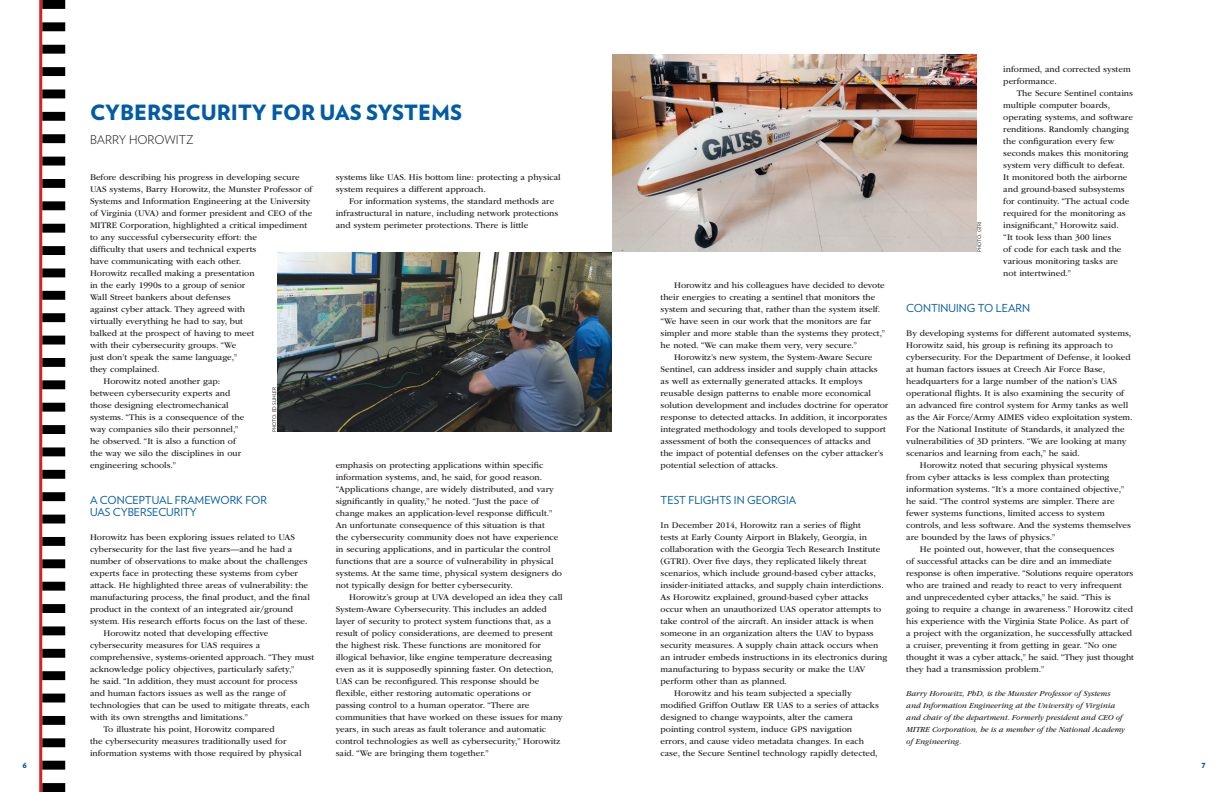
<style>
.page{position:relative;width:1224px;height:792px;background:#fff}
.page>*{position:absolute;margin:0;border:0;box-sizing:border-box;transform-origin:0 0}
.headline{font:900 21px "Verlag";color:#015ba5}
.Speaker{font:300 12px "Verlag";color:#231f20}
.subhead{font:11px/12px "Verlag";color:#015ba5}
.text_indent{font:9px/12px "ITC Garamond MM 405 625";color:#231f20}
.Text_1st{font:9px/12px "ITC Garamond MM 405 625";color:#231f20}
.text_bio{font:8px/12px "ITC Garamond MM It 405 625";color:#231f20}
.t1{font:900 7px "Verlag";color:#015ba5}
.photo_credit{font:5px "Verlag";color:#231f20}
</style>
<div class="page">
<svg style="left:42px;top:0;width:23px;height:792px"></svg>
<hr style="left:39px;top:0;width:3px;height:792px;background:#d1232a">
<img style="left:612px;top:54px;width:364px;height:198px">
<img style="left:277px;top:252px;width:335px;height:180px">
<p class="headline" style="left:90px;top:95px;width:374px">CYBERSECURITY FOR UAS SYSTEMS</p>
<p class="Speaker" style="left:90px;top:131px;width:105px">BARRY HOROWITZ</p>
<p class="Text_1st" style="left:90px;top:171px;width:224px">Before describing his progress in developing secure UAS systems, Barry Horowitz, the Munster Professor of Systems and Information Engineering at the University of Virginia (UVA) and former president and CEO of the MITRE Corporation, highlighted a critical impediment to any successful cybersecurity effort: the<br>difficulty that users and technical experts<br>have communicating with each other.<br>Horowitz recalled making a presentation<br>in the early 1990s to a group of senior<br>Wall Street bankers about defenses<br>against cyber attack. They agreed with<br>virtually everything he had to say, but<br>balked at the prospect of having to meet<br>with their cybersecurity groups. “We<br>just don’t speak the same language,”<br>they complained.</p>
<p class="text_indent" style="left:90px;top:375px;width:156px;text-indent:14px">Horowitz noted another gap: between cybersecurity experts and those designing electromechanical systems. “This is a consequence of the way companies silo their personnel,” he observed. “It is also a function of the way we silo the disciplines in our engineering schools.”</p>
<p class="subhead" style="left:90px;top:493px;width:179px">A CONCEPTUAL FRAMEWORK FOR<br>UAS CYBERSECURITY</p>
<p class="Text_1st" style="left:90px;top:531px;width:221px">Horowitz has been exploring issues related to UAS cybersecurity for the last five years—and he had a number of observations to make about the challenges experts face in protecting these systems from cyber attack. He highlighted three areas of vulnerability: the manufacturing process, the final product, and the final product in the context of an integrated air/ground system. His research efforts focus on the last of these.</p>
<p class="text_indent" style="left:90px;top:627px;width:226px;text-indent:14px">Horowitz noted that developing effective cybersecurity measures for UAS requires a comprehensive, systems-oriented approach. “They must acknowledge policy objectives, particularly safety,”<br>he said. “In addition, they must account for process and human factors issues as well as the range of technologies that can be used to mitigate threats, each with its own strengths and limitations.”</p>
<p class="text_indent" style="left:90px;top:723px;width:213px;text-indent:14px">To illustrate his point, Horowitz compared<br>the cybersecurity measures traditionally used for information systems with those required by physical</p>
<p class="text_indent" style="left:336px;top:171px;width:227px">systems like UAS. His bottom line: protecting a physical system requires a different approach.</p>
<p class="text_indent" style="left:336px;top:195px;width:224px;text-indent:14px">For information systems, the standard methods are infrastructural in nature, including network protections and system perimeter protections. There is little</p>
<p class="photo_credit" style="left:271px;top:432px;width:47px;rotate:-90deg">PHOTO: ED SUHLER</p>
<p class="text_indent" style="left:336px;top:459px;width:228px">emphasis on protecting applications within specific information systems, and, he said, for good reason. “Applications change, are widely distributed, and vary significantly in quality,” he noted. “Just the pace of change makes an application-level response difficult.” An unfortunate consequence of this situation is that<br>the cybersecurity community does not have experience in securing applications, and in particular the control functions that are a source of vulnerability in physical systems. At the same time, physical system designers do not typically design for better cybersecurity.</p>
<p class="text_indent" style="left:336px;top:591px;width:229px;text-indent:14px">Horowitz’s group at UVA developed an idea they call System-Aware Cybersecurity. This includes an added layer of security to protect system functions that, as a result of policy considerations, are deemed to present the highest risk. These functions are monitored for illogical behavior, like engine temperature decreasing even as it is supposedly spinning faster. On detection, UAS can be reconfigured. This response should be flexible, either restoring automatic operations or passing control to a human operator. “There are communities that have worked on these issues for many years, in such areas as fault tolerance and automatic control technologies as well as cybersecurity,” Horowitz said. “We are bringing them together.”</p>
<p class="text_indent" style="left:661px;top:279px;width:226px;text-indent:14px">Horowitz and his colleagues have decided to devote their energies to creating a sentinel that monitors the system and securing that, rather than the system itself. “We have seen in our work that the monitors are far simpler and more stable than the systems they protect,” he noted. “We can make them very, very secure.”</p>
<p class="text_indent" style="left:661px;top:351px;width:229px;text-indent:14px">Horowitz’s new system, the System-Aware Secure Sentinel, can address insider and supply chain attacks as well as externally generated attacks. It employs reusable design patterns to enable more economical solution development and includes doctrine for operator response to detected attacks. In addition, it incorporates integrated methodology and tools developed to support assessment of both the consequences of attacks and<br>the impact of potential defenses on the cyber attacker’s potential selection of attacks.</p>
<p class="subhead" style="left:661px;top:493px;width:137px">TEST FLIGHTS IN GEORGIA</p>
<p class="Text_1st" style="left:661px;top:519px;width:228px">In December 2014, Horowitz ran a series of flight<br>tests at Early County Airport in Blakely, Georgia, in collaboration with the Georgia Tech Research Institute (GTRI). Over five days, they replicated likely threat scenarios, which include ground-based cyber attacks, insider-initiated attacks, and supply chain interdictions.<br>As Horowitz explained, ground-based cyber attacks occur when an unauthorized UAS operator attempts to take control of the aircraft. An insider attack is when someone in an organization alters the UAV to bypass security measures. A supply chain attack occurs when an intruder embeds instructions in its electronics during manufacturing to bypass security or make the UAV perform other than as planned.</p>
<p class="text_indent" style="left:661px;top:687px;width:220px;text-indent:14px">Horowitz and his team subjected a specially modified Griffon Outlaw ER UAS to a series of attacks designed to change waypoints, alter the camera pointing control system, induce GPS navigation errors, and cause video metadata changes. In each case, the Secure Sentinel technology rapidly detected,</p>
<p class="text_indent" style="left:1003px;top:63px;width:129px">informed, and corrected system performance.</p>
<p class="text_indent" style="left:1003px;top:87px;width:131px;text-indent:14px">The Secure Sentinel contains multiple computer boards, operating systems, and software renditions. Randomly changing the configuration every few seconds makes this monitoring system very difficult to defeat.<br>It monitored both the airborne and ground-based subsystems for continuity. “The actual code required for the monitoring as insignificant,” Horowitz said.<br>“It took less than 300 lines<br>of code for each task and the various monitoring tasks are not intertwined.”</p>
<p class="subhead" style="left:906px;top:301px;width:125px">CONTINUING TO LEARN</p>
<p class="Text_1st" style="left:906px;top:327px;width:228px">By developing systems for different automated systems, Horowitz said, his group is refining its approach to cybersecurity. For the Department of Defense, it looked at human factors issues at Creech Air Force Base, headquarters for a large number of the nation’s UAS operational flights. It is also examining the security of an advanced fire control system for Army tanks as well as the Air Force/Army AIMES video exploitation system.<br>For the National Institute of Standards, it analyzed the vulnerabilities of 3D printers. “We are looking at many scenarios and learning from each,” he said.</p>
<p class="text_indent" style="left:906px;top:459px;width:226px;text-indent:14px">Horowitz noted that securing physical systems<br>from cyber attacks is less complex than protecting information systems. “It’s a more contained objective,” he said. “The control systems are simpler. There are fewer systems functions, limited access to system controls, and less software. And the systems themselves are bounded by the laws of physics.”</p>
<p class="text_indent" style="left:906px;top:543px;width:229px;text-indent:14px">He pointed out, however, that the consequences<br>of successful attacks can be dire and an immediate response is often imperative. “Solutions require operators who are trained and ready to react to very infrequent and unprecedented cyber attacks,” he said. “This is going to require a change in awareness.” Horowitz cited his experience with the Virginia State Police. As part of a project with the organization, he successfully attacked a cruiser, preventing it from getting in gear. “No one thought it was a cyber attack,” he said. “They just thought they had a transmission problem.”</p>
<p class="text_bio" style="left:906px;top:688px;width:220px">Barry Horowitz, PhD, is the Munster Professor of Systems and Information Engineering at the University of Virginia and chair of the department. Formerly president and CEO of MITRE Corporation, he is a member of the National Academy of Engineering.</p>
<p class="photo_credit" style="left:976px;top:252px;width:32px;rotate:-90deg">PHOTO: GTRI</p>
<p class="t1" style="left:22px;top:760px;width:6px">6</p>
<p class="t1" style="left:1202px;top:760px;width:6px">7</p>
</div>
